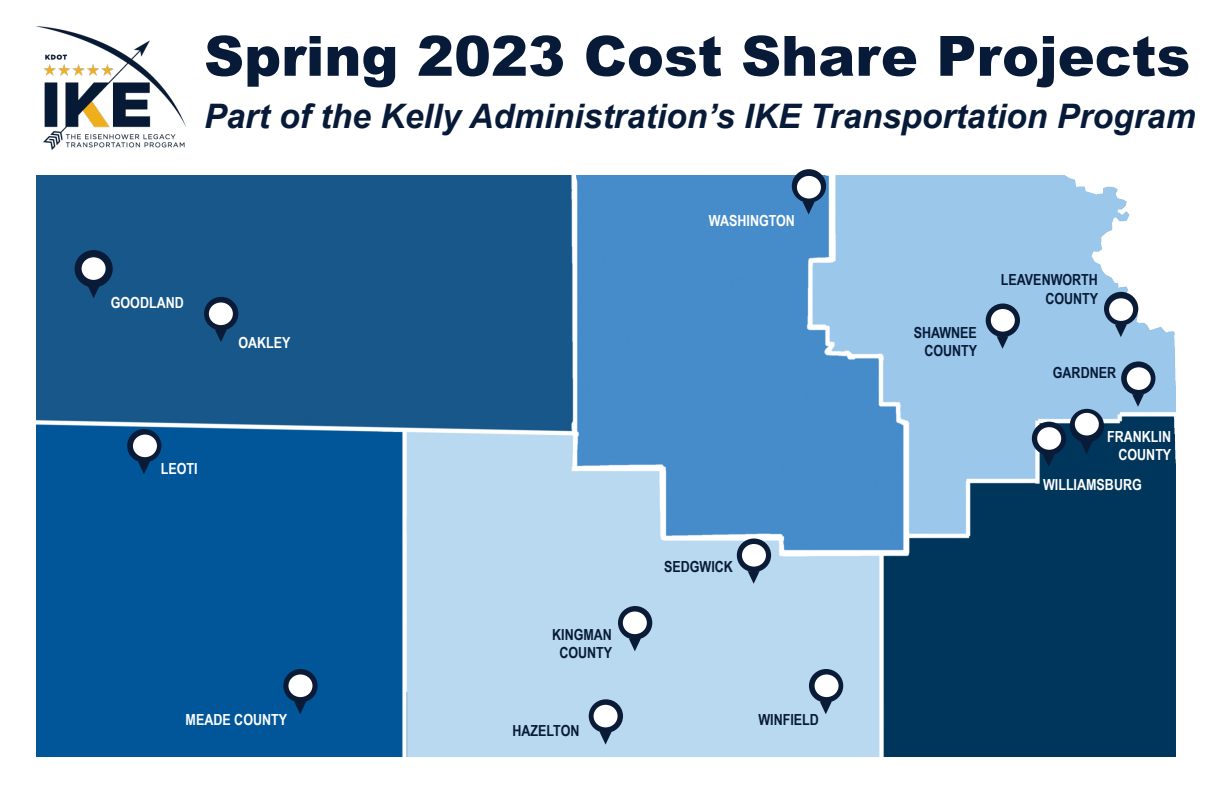
<style>
.page{position:relative;width:1224px;height:792px;background:#fff}
.page>*{position:absolute;margin:0;border:0;box-sizing:border-box;transform-origin:0 0}
.t1{font:900 55.6px "Arial";color:#071a37}
.t2{font:italic 700 33.8px "Arial";color:#071a37}
.t3{font:700 15.3px "Arial Narrow";color:#071a37}
.t4{font:700 15.3px "Arial Narrow";color:#fff}
</style>
<div class="page">
<img style="left:36px;top:176px;width:1140px;height:581px">
<img style="left:39px;top:27px;width:147px;height:123px">
<div style="left:204px;top:297px;width:34px;height:33px;background:#0a1b37;border-radius:50%"></div>
<svg style="left:215px;top:330px;width:12px;height:12px"></svg>
<div style="left:127px;top:429px;width:34px;height:34px;background:#0a1b37;border-radius:50%"></div>
<svg style="left:138px;top:462px;width:12px;height:12px"></svg>
<svg style="left:283px;top:669px;width:35px;height:34px"></svg>
<svg style="left:294px;top:702px;width:12px;height:12px"></svg>
<svg style="left:618px;top:606px;width:34px;height:34px"></svg>
<svg style="left:629px;top:639px;width:12px;height:12px"></svg>
<svg style="left:589px;top:699px;width:34px;height:34px"></svg>
<svg style="left:600px;top:732px;width:12px;height:13px"></svg>
<svg style="left:809px;top:669px;width:34px;height:34px"></svg>
<svg style="left:820px;top:702px;width:12px;height:12px"></svg>
<div style="left:737px;top:538px;width:34px;height:34px;background:#0a1b37;border-radius:50%"></div>
<svg style="left:748px;top:571px;width:12px;height:13px"></svg>
<div style="left:792px;top:169px;width:34px;height:34px;background:#0a1b37;border-radius:50%"></div>
<svg style="left:803px;top:202px;width:12px;height:12px"></svg>
<div style="left:986px;top:304px;width:34px;height:33px;background:#0a1b37;border-radius:50%"></div>
<svg style="left:997px;top:336px;width:11px;height:13px"></svg>
<div style="left:1104px;top:292px;width:34px;height:33px;background:#0a1b37;border-radius:50%"></div>
<svg style="left:1115px;top:325px;width:12px;height:12px"></svg>
<div style="left:1121px;top:361px;width:34px;height:34px;background:#0a1b37;border-radius:50%"></div>
<svg style="left:1132px;top:394px;width:12px;height:13px"></svg>
<div style="left:1070px;top:409px;width:34px;height:33px;background:#0a1b37;border-radius:50%"></div>
<svg style="left:1081px;top:442px;width:11px;height:12px"></svg>
<div style="left:1032px;top:422px;width:34px;height:33px;background:#0a1b37;border-radius:50%"></div>
<svg style="left:1043px;top:454px;width:12px;height:13px"></svg>
<div style="left:75px;top:250px;width:38px;height:37px;background:#0a1b37;border-radius:50%"></div>
<svg style="left:87px;top:286px;width:13px;height:12px"></svg>
<div style="left:82px;top:257px;width:24px;height:23px;background:#fff;border-radius:50%"></div>
<div style="left:209px;top:303px;width:24px;height:22px;background:#fff;border-radius:50%"></div>
<div style="left:133px;top:435px;width:24px;height:22px;background:#fff;border-radius:50%"></div>
<div style="left:288px;top:675px;width:24px;height:22px;background:#fff;border-radius:50%"></div>
<div style="left:623px;top:612px;width:24px;height:22px;background:#fff;border-radius:50%"></div>
<div style="left:594px;top:705px;width:24px;height:22px;background:#fff;border-radius:50%"></div>
<div style="left:742px;top:544px;width:24px;height:23px;background:#fff;border-radius:50%"></div>
<div style="left:815px;top:675px;width:24px;height:22px;background:#fff;border-radius:50%"></div>
<div style="left:797px;top:176px;width:24px;height:23px;background:#fff;border-radius:50%"></div>
<div style="left:991px;top:309px;width:24px;height:23px;background:#fff;border-radius:50%"></div>
<div style="left:1109px;top:298px;width:24px;height:23px;background:#fff;border-radius:50%"></div>
<div style="left:1127px;top:367px;width:24px;height:23px;background:#fff;border-radius:50%"></div>
<div style="left:1075px;top:413px;width:24px;height:22px;background:#fff;border-radius:50%"></div>
<div style="left:1037px;top:427px;width:24px;height:23px;background:#fff;border-radius:50%"></div>
<p class="t1" style="left:204px;top:16px;width:988px">Spring 2023 Cost Share Projects</p>
<p class="t2" style="left:204px;top:93px;width:993px">Part of the Kelly Administration’s IKE Transportation Program</p>
<p class="t4" style="left:111px;top:291px;width:75px">GOODLAND</p>
<p class="t4" style="left:238px;top:331px;width:54px">OAKLEY</p>
<p class="t4" style="left:161px;top:457px;width:38px">LEOTI</p>
<p class="t4" style="left:186px;top:708px;width:103px">MEADE COUNTY</p>
<p class="t4" style="left:709px;top:209px;width:88px">WASHINGTON</p>
<p class="t3" style="left:552px;top:623px;width:61px">KINGMAN</p>
<p class="t3" style="left:559px;top:641px;width:54px">COUNTY</p>
<p class="t3" style="left:512px;top:719px;width:69px">HAZELTON</p>
<p class="t3" style="left:664px;top:555px;width:70px">SEDGWICK</p>
<p class="t3" style="left:758px;top:708px;width:62px">WINFIELD</p>
<p class="t3" style="left:914px;top:321px;width:65px">SHAWNEE</p>
<p class="t3" style="left:924px;top:339px;width:54px">COUNTY</p>
<p class="t3" style="left:1001px;top:268px;width:99px">LEAVENWORTH</p>
<p class="t3" style="left:1045px;top:287px;width:54px">COUNTY</p>
<p class="t3" style="left:1053px;top:361px;width:65px">GARDNER</p>
<p class="t4" style="left:1107px;top:425px;width:65px">FRANKLIN</p>
<p class="t4" style="left:1118px;top:443px;width:54px">COUNTY</p>
<p class="t4" style="left:1043px;top:473px;width:100px">WILLIAMSBURG</p>
</div>
